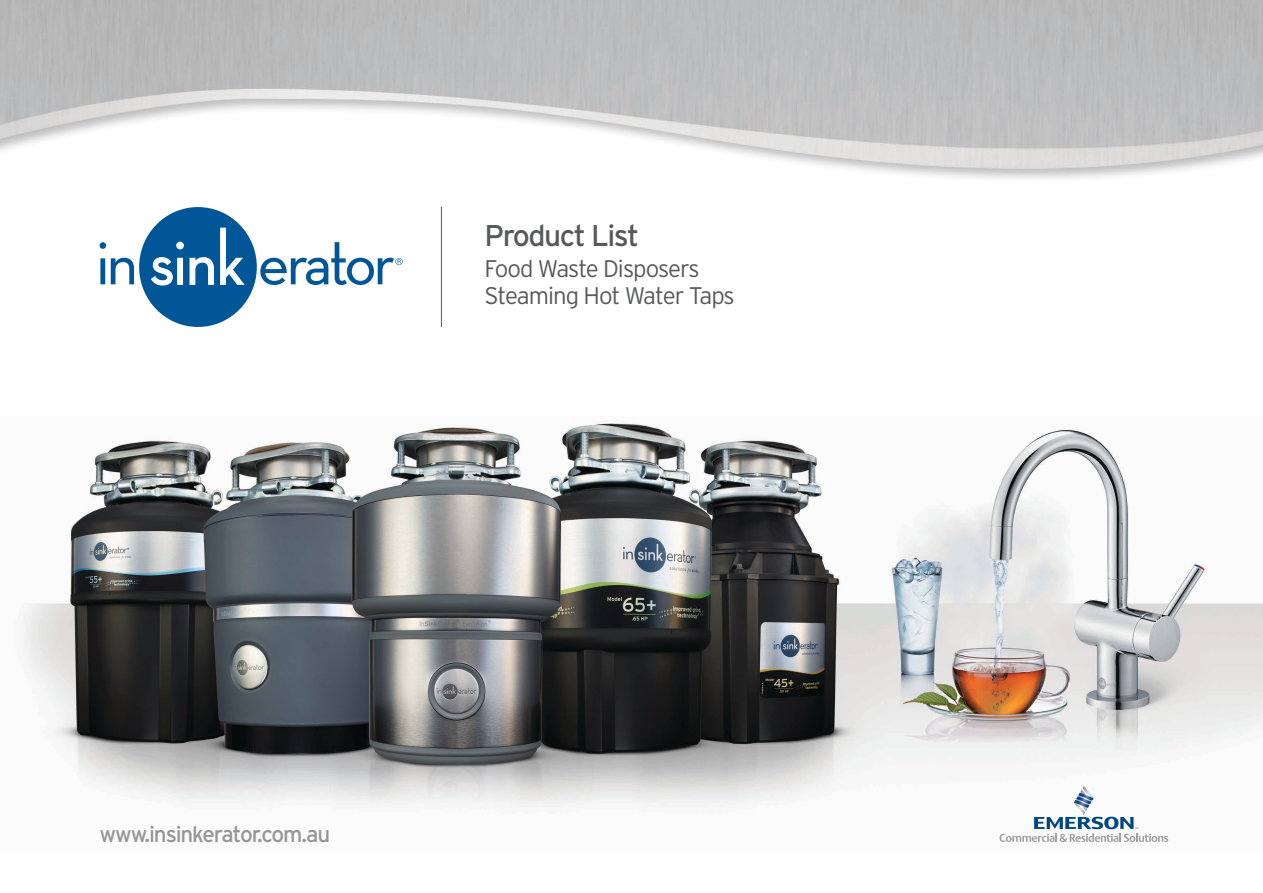
<style>
.page{position:relative;width:1263px;height:893px;background:#fff}
.page>*{position:absolute;margin:0;border:0;box-sizing:border-box;transform-origin:0 0}
.t1{font:30px "Interstate";letter-spacing:-.05em;color:#58595b}
.t2{font:300 24px/27px "Interstate";letter-spacing:-.04em;color:#58595b}
.t3{font:22.5px "Interstate";letter-spacing:-.05em;color:#949698}
</style>
<div class="page">
<img style="left:22px;top:421px;width:1241px;height:420px">
<svg style="left:999px;top:786px;width:169px;height:56px"></svg>
<div style="left:139px;top:207px;width:118px;height:120px;background:#005696;border-radius:50%"></div>
<svg style="left:100px;top:242px;width:34px;height:42px"></svg>
<svg style="left:151px;top:241px;width:63px;height:45px"></svg>
<svg style="left:220px;top:227px;width:26px;height:58px"></svg>
<svg style="left:260px;top:242px;width:143px;height:43px"></svg>
<hr style="left:441px;top:207px;width:1px;height:120px;background:#58595b">
<p class="t1" style="left:485px;top:218px;width:156px">Product List</p>
<p class="t2" style="left:485px;top:255px;width:252px">Food Waste Disposers<br>Steaming Hot Water Taps</p>
<p class="t3" style="left:100px;top:821px;width:232px">www.insinkerator.com.au</p>
</div>
